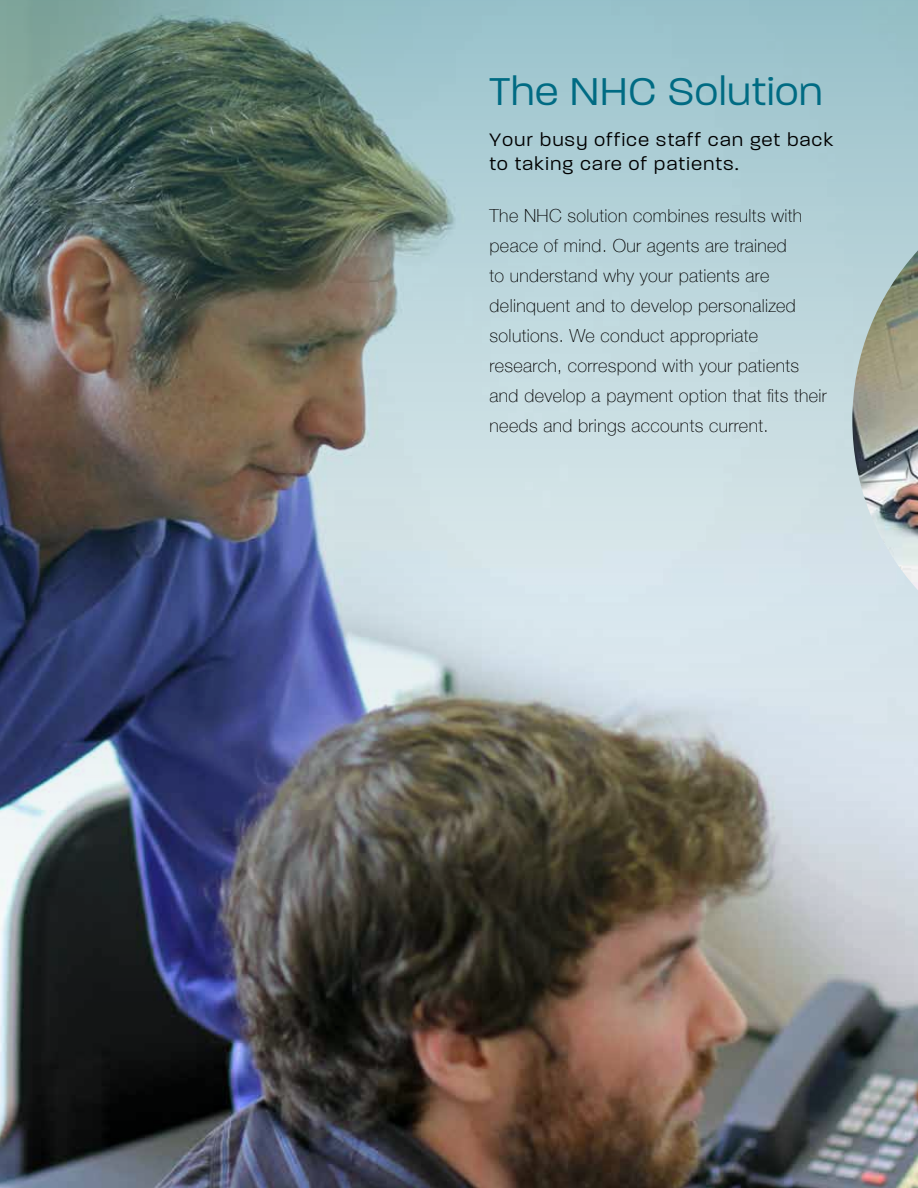
<style>
.page{position:relative;width:918px;height:1188px;background:#fff}
.page>*{position:absolute;margin:0;border:0;box-sizing:border-box;transform-origin:0 0}
.t1{font:300 42px "Paralucent";letter-spacing:.025em;color:#006b83}
.t2{font:300 19.5px/24px "Paralucent";letter-spacing:.075em;color:#000}
.t3{font:100 18px/30px "Helvetica Neue";letter-spacing:.02em;color:#000}
</style>
<div class="page">
<img style="left:0;top:0;width:918px;height:1188px">
<img style="left:852px;top:250px;width:66px;height:340px">
<h1 class="t1" style="left:490px;top:68px;width:335px">The NHC Solution</h1>
<p class="t2" style="left:490px;top:128px;width:345px">Your busy office staff can get back to taking care of patients.</p>
<p class="t3" style="left:490px;top:200px;width:339px">The NHC solution combines results with peace of mind. Our agents are trained<br>to understand why your patients are delinquent and to develop personalized solutions. We conduct appropriate research, correspond with your patients and develop a payment option that fits their needs and brings accounts current.</p>
</div>
